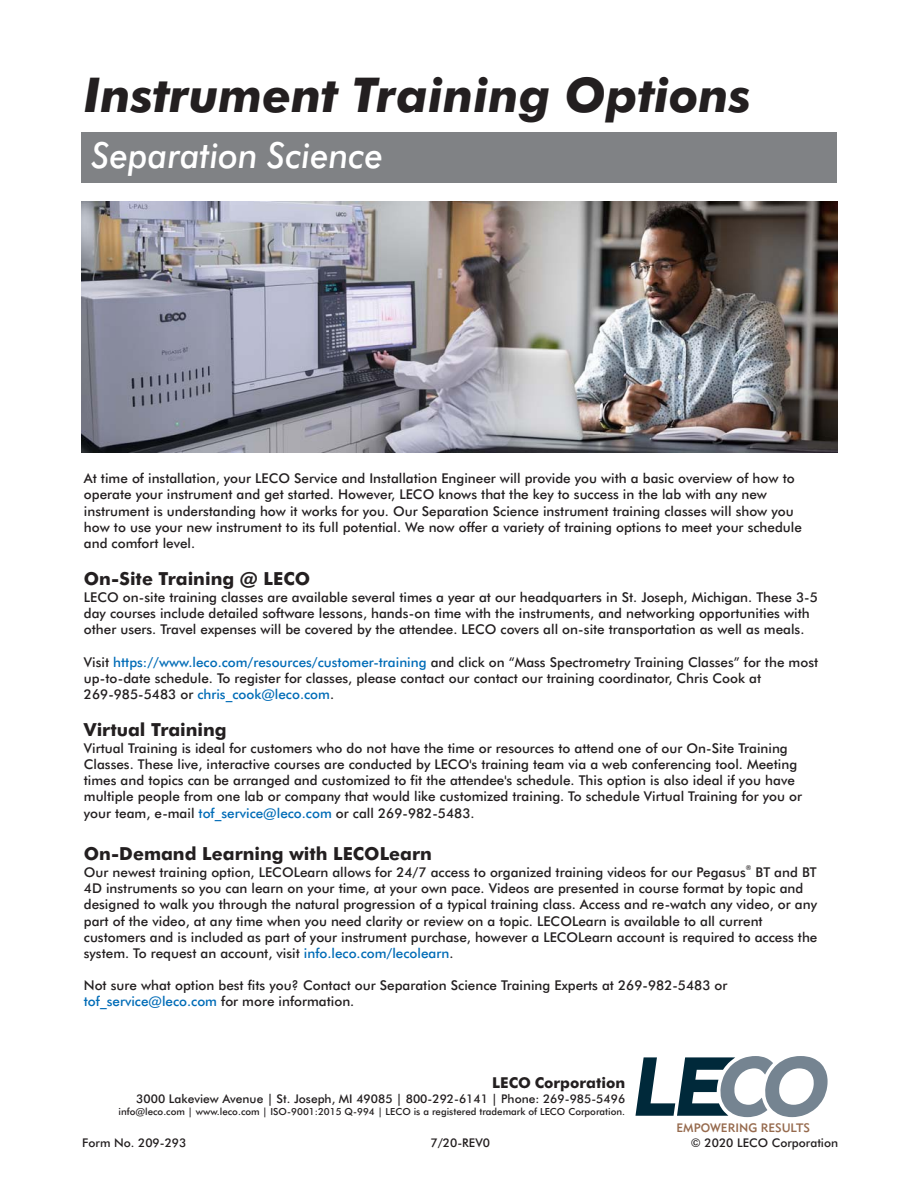
<style>
.page{position:relative;width:918px;height:1188px;background:#fff}
.page>*{position:absolute;margin:0;border:0;box-sizing:border-box;transform-origin:0 0}
.t1{font:italic 700 48px "Futura BT";color:#231f20}
.t2{font:italic 500 36px "Futura BT";color:#fff;scale:.95 1}
.t3{font:700 18px "Futura BT";color:#231f20}
.t4{font:700 15px "Futura BT";color:#231f20}
.t5{font:500 13.5px/16.2px "Futura BT";color:#231f20}
.t6{font:12.15px "Geometric 415 BT Medium A";color:#966a4d}
.t7{font:500 12px "Futura BT";color:#231f20}
.t8{font:500 9.75px "Futura BT";color:#231f20}
.t9{font:500 6.75px "Futura BT";color:#231f20}
.s1{color:#006cb7}
</style>
<div class="page">
<div style="left:81px;top:132px;width:756px;height:51px;background:#808285"></div>
<svg style="left:635px;top:1056px;width:193px;height:61px"></svg>
<img style="left:82px;top:201px;width:755px;height:252px">
<h1 class="t1" style="left:84px;top:67px;width:669px">Instrument Training Options</h1>
<h2 class="t2" style="left:92px;top:141px;width:308px">Separation Science</h2>
<p class="t5" style="left:84px;top:471px;width:719px">At time of installation, your LECO Service and Installation Engineer will provide you with a basic overview of how to operate your instrument and get started. However, LECO knows that the key to success in the lab with any new instrument is understanding how it works for you. Our Separation Science instrument training classes will show you how to use your new instrument to its full potential. We now offer a variety of training options to meet your schedule and comfort level.</p>
<h3 class="t3" style="left:84px;top:571px;width:228px">On-Site Training @ LECO</h3>
<p class="t5" style="left:84px;top:590px;width:735px">LECO on-site training classes are available several times a year at our headquarters in St. Joseph, Michigan. These 3-5 day courses include detailed software lessons, hands-on time with the instruments, and networking opportunities with other users. Travel expenses will be covered by the attendee. LECO covers all on-site transportation as well as meals.</p>
<p class="t5" style="left:84px;top:655px;width:736px">Visit <span class="s1">https://www.leco.com/resources/customer-training</span> and click on “Mass Spectrometry Training Classes” for the most up-to-date schedule. To register for classes, please contact our contact our training coordinator, Chris Cook at<br>269-985-5483 or <span class="s1">chris_cook@leco.com</span>.</p>
<h3 class="t3" style="left:84px;top:722px;width:144px">Virtual Training</h3>
<p class="t5" style="left:84px;top:741px;width:720px">Virtual Training is ideal for customers who do not have the time or resources to attend one of our On-Site Training Classes. These live, interactive courses are conducted by LECO's training team via a web conferencing tool. Meeting times and topics can be arranged and customized to fit the attendee's schedule. This option is also ideal if you have multiple people from one lab or company that would like customized training. To schedule Virtual Training for you or your team, e-mail <span class="s1">tof_service@leco.com</span> or call 269-982-5483.</p>
<h3 class="t3" style="left:84px;top:846px;width:350px">On-Demand Learning with LECOLearn</h3>
<p class="t9" style="left:746px;top:865px;width:7px">®</p>
<p class="t5" style="left:84px;top:865px;width:735px">Our newest training option, LECOLearn allows for 24/7 access to organized training videos for our Pegasus BT and BT 4D instruments so you can learn on your time, at your own pace. Videos are presented in course format by topic and designed to walk you through the natural progression of a typical training class. Access and re-watch any video, or any part of the video, at any time when you need clarity or review on a topic. LECOLearn is available to all current customers and is included as part of your instrument purchase, however a LECOLearn account is required to access the system. To request an account, visit <span class="s1">info.leco.com/lecolearn</span>.</p>
<p class="t5" style="left:84px;top:978px;width:645px">Not sure what option best fits you? Contact our Separation Science Training Experts at 269-982-5483 or <span class="s1">tof_service@leco.com</span> for more information.</p>
<p class="t4" style="left:492px;top:1077px;width:134px">LECO Corporation</p>
<p class="t7" style="left:136px;top:1094px;width:490px">3000 Lakeview Avenue | St. Joseph, MI 49085 | 800-292-6141 | Phone: 269-985-5496</p>
<p class="t8" style="left:118px;top:1108px;width:508px">info@leco.com | www.leco.com | ISO-9001:2015 Q-994 | LECO is a registered trademark of LECO Corporation.</p>
<p class="t6" style="left:676px;top:1120px;width:135px">EMPOWERING RESULTS</p>
<p class="t7" style="left:82px;top:1138px;width:106px">Form No. 209-293</p>
<p class="t7" style="left:430px;top:1138px;width:61px">7/20-REV0</p>
<p class="t7" style="left:691px;top:1138px;width:149px">© 2020 LECO Corporation</p>
</div>
